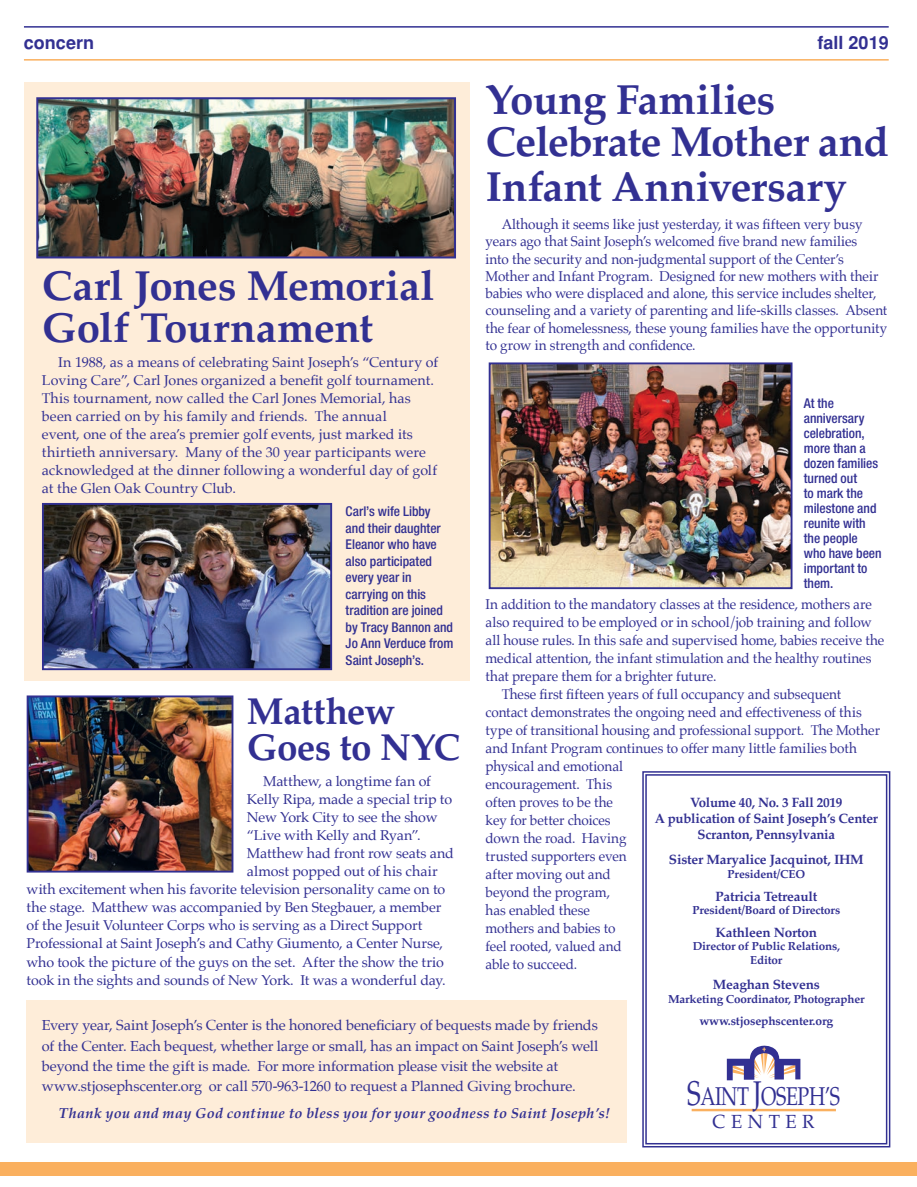
<style>
.page{position:relative;width:917px;height:1187px;background:#fff}
.page>*{position:absolute;margin:0;border:0;box-sizing:border-box;transform-origin:0 0}
.t1{font:700 42px/43.5px "Palatino";letter-spacing:-.015em;color:#323092}
.t2{font:700 37.5px/36px "Palatino";letter-spacing:-.015em;color:#323092}
.t3{font:25.65px "Palatino";letter-spacing:-.02em;color:#323092;scale:.76 1}
.t4{font:18.9px "Palatino";letter-spacing:.3em;color:#323092}
.t5{font:700 18px "Helvetica";color:#323092}
.t6{font:14.55px/20.4px "Palatino";letter-spacing:-.01em;color:#323092}
.t7{font:italic 700 14.55px "Palatino";letter-spacing:.02em;color:#323092}
.t8{font:14.25px/17.2px "Palatino";letter-spacing:-.005em;color:#323092;scale:.95 1}
.t9{font:14.25px/18px "Palatino";letter-spacing:-.005em;color:#323092}
.t10{font:500 condensed 13.5px/15px "Helvetica Neue";color:#323092}
.t11{font:700 13.5px/16.2px "Palatino";letter-spacing:-.01em;color:#323092;text-align:center}
.t12{font:700 12px "Palatino";letter-spacing:-.01em;color:#323092}
.t13{font:700 11.7px/13.5px "Palatino";letter-spacing:-.01em;color:#323092;text-align:center}
.s1{font-size:34.2px}
</style>
<div class="page">
<div style="left:24px;top:82px;width:445px;height:598px;background:#feedd9"></div>
<hr style="left:24px;top:26px;width:864px;height:2px;background:#323092">
<hr style="left:24px;top:59px;width:864px;height:2px;background:#fab05f">
<div style="left:0;top:1161px;width:916px;height:14px;background:#fab05f"></div>
<div style="left:27px;top:999px;width:599px;height:142px;background:#feedd9"></div>
<img style="left:491px;top:365px;width:298px;height:221px">
<div style="left:488px;top:362px;width:304px;height:227px;border:2px solid #323092"></div>
<img style="left:45px;top:506px;width:284px;height:161px">
<div style="left:42px;top:503px;width:290px;height:167px;border:2px solid #323092"></div>
<img style="left:39px;top:100px;width:414px;height:155px">
<div style="left:36px;top:97px;width:420px;height:161px;border:2px solid #323092"></div>
<img style="left:30px;top:698px;width:200px;height:171px">
<div style="left:27px;top:695px;width:206px;height:177px;border:2px solid #323092"></div>
<svg style="left:642px;top:771px;width:248px;height:376px"></svg>
<div style="left:645px;top:774px;width:242px;height:370px;border:1px solid #323092"></div>
<svg style="left:726px;top:1045px;width:74px;height:35px"></svg>
<hr style="left:691px;top:1108px;width:144px;height:3px;background:#fab05f">
<p class="t5" style="left:24px;top:32px;width:72px">concern</p>
<p class="t5" style="left:817px;top:32px;width:73px">fall 2019</p>
<h1 class="t1" style="left:485px;top:77px;width:404px">Young Families<br>Celebrate Mother and<br>Infant Anniversary</h1>
<p class="t8" style="left:485px;top:215px;width:424px;text-indent:16px">Although it seems like just yesterday, it was fifteen very busy years ago that Saint Joseph’s welcomed five brand new families<br>into the security and non-judgmental support of the Center’s Mother and Infant Program. Designed for new mothers with their babies who were displaced and alone, this service includes shelter, counseling and a variety of parenting and life-skills classes. Absent the fear of homelessness, these young families have the opportunity to grow in strength and confidence.</p>
<h1 class="t1" style="left:42px;top:263px;width:394px;line-height:42px">Carl Jones Memorial<br>Golf Tournament</h1>
<p class="t9" style="left:42px;top:352px;width:397px;text-indent:16px">In 1988, as a means of celebrating Saint Joseph’s “Century of Loving Care”, Carl Jones organized a benefit golf tournament.<br>This tournament, now called the Carl Jones Memorial, has been carried on by his family and friends. The annual<br>event, one of the area’s premier golf events, just marked its thirtieth anniversary. Many of the 30 year participants were acknowledged at the dinner following a wonderful day of golf at the Glen Oak Country Club.</p>
<p class="t10" style="left:803px;top:395px;width:79px">At the anniversary celebration, more than a dozen families turned out<br>to mark the milestone and reunite with the people who have been important to them.</p>
<p class="t10" style="left:345px;top:503px;width:109px;line-height:16.5px">Carl’s wife Libby<br>and their daughter<br>Eleanor who have also participated every year in carrying on this tradition are joined by Tracy Bannon and<br>Jo Ann Verduce from<br>Saint Joseph’s.</p>
<p class="t8" style="left:485px;top:595px;width:408px">In addition to the mandatory classes at the residence, mothers are</p>
<p class="t8" style="left:485px;top:613px;width:408px">also required to be employed or in school/job training and follow</p>
<p class="t8" style="left:485px;top:631px;width:421px">all house rules. In this safe and supervised home, babies receive the</p>
<p class="t8" style="left:485px;top:649px;width:407px">medical attention, the infant stimulation and the healthy routines</p>
<p class="t8" style="left:485px;top:667px;width:244px">that prepare them for a brighter future.</p>
<p class="t8" style="left:501px;top:685px;width:358px">These first fifteen years of full occupancy and subsequent</p>
<p class="t8" style="left:485px;top:703px;width:397px">contact demonstrates the ongoing need and effectiveness of this</p>
<p class="t8" style="left:485px;top:721px;width:416px">type of transitional housing and professional support. The Mother</p>
<p class="t8" style="left:485px;top:739px;width:392px">and Infant Program continues to offer many little families both</p>
<p class="t8" style="left:485px;top:757px;width:146px">physical and emotional</p>
<p class="t8" style="left:485px;top:775px;width:135px">encouragement. This</p>
<p class="t8" style="left:485px;top:793px;width:136px">often proves to be the</p>
<p class="t8" style="left:485px;top:811px;width:133px">key for better choices</p>
<p class="t8" style="left:485px;top:829px;width:150px">down the road. Having</p>
<p class="t8" style="left:485px;top:847px;width:150px">trusted supporters even</p>
<p class="t8" style="left:485px;top:865px;width:133px">after moving out and</p>
<p class="t8" style="left:485px;top:883px;width:133px">beyond the program,</p>
<p class="t8" style="left:485px;top:901px;width:111px">has enabled these</p>
<p class="t8" style="left:485px;top:919px;width:138px">mothers and babies to</p>
<p class="t8" style="left:485px;top:937px;width:145px">feel rooted, valued and</p>
<p class="t8" style="left:485px;top:955px;width:98px">able to succeed.</p>
<h2 class="t2" style="left:247px;top:692px;width:214px">Matthew<br>Goes to NYC</h2>
<p class="t9" style="left:263px;top:772px;width:169px">Matthew, a longtime fan of</p>
<p class="t9" style="left:247px;top:790px;width:207px">Kelly Ripa, made a special trip to</p>
<p class="t9" style="left:247px;top:808px;width:192px">New York City to see the show</p>
<p class="t9" style="left:247px;top:826px;width:175px">“Live with Kelly and Ryan”.</p>
<p class="t9" style="left:247px;top:844px;width:208px">Matthew had front row seats and</p>
<p class="t9" style="left:247px;top:862px;width:192px">almost popped out of his chair</p>
<p class="t9" style="left:27px;top:880px;width:420px">with excitement when his favorite television personality came on to</p>
<p class="t9" style="left:27px;top:898px;width:416px">the stage. Matthew was accompanied by Ben Stegbauer, a member</p>
<p class="t9" style="left:27px;top:916px;width:397px">of the Jesuit Volunteer Corps who is serving as a Direct Support</p>
<p class="t9" style="left:27px;top:934px;width:418px">Professional at Saint Joseph’s and Cathy Giumento, a Center Nurse,</p>
<p class="t9" style="left:27px;top:952px;width:418px">who took the picture of the guys on the set. After the show the trio</p>
<p class="t9" style="left:27px;top:970px;width:420px">took in the sights and sounds of New York. It was a wonderful day.</p>
<p class="t11" style="left:654px;top:793px;width:225px">Volume 40, No. 3 Fall 2019<br>A publication of Saint Joseph’s Center<br>Scranton, Pennsylvania</p>
<p class="t11" style="left:668px;top:851px;width:196px">Sister Maryalice Jacquinot, IHM</p>
<p class="t13" style="left:727px;top:866px;width:79px">President/CEO</p>
<p class="t11" style="left:715px;top:887px;width:103px">Patricia Tetreault</p>
<p class="t13" style="left:692px;top:902px;width:149px">President/Board of Directors</p>
<p class="t11" style="left:715px;top:923px;width:103px">Kathleen Norton</p>
<p class="t13" style="left:692px;top:939px;width:149px">Director of Public Relations,<br>Editor</p>
<p class="t11" style="left:712px;top:975px;width:108px">Meaghan Stevens</p>
<p class="t13" style="left:667px;top:991px;width:198px">Marketing Coordinator, Photographer</p>
<p class="t12" style="left:699px;top:1010px;width:135px">www.stjosephscenter.org</p>
<p class="t6" style="left:42px;top:1014px;width:558px">Every year, Saint Joseph’s Center is the honored beneficiary of bequests made by friends of the Center. Each bequest, whether large or small, has an impact on Saint Joseph’s well beyond the time the gift is made. For more information please visit the website at www.stjosephscenter.org or call 570-963-1260 to request a Planned Giving brochure.</p>
<p class="t7" style="left:59px;top:1101px;width:552px">Thank you and may God continue to bless you for your goodness to Saint Joseph’s!</p>
<h3 class="t3" style="left:687px;top:1080px;width:202px"><span class="s1">S</span>AINT <span class="s1">J</span>OSEPH’S</h3>
<h3 class="t4" style="left:712px;top:1110px;width:103px">CENTER</h3>
</div>
